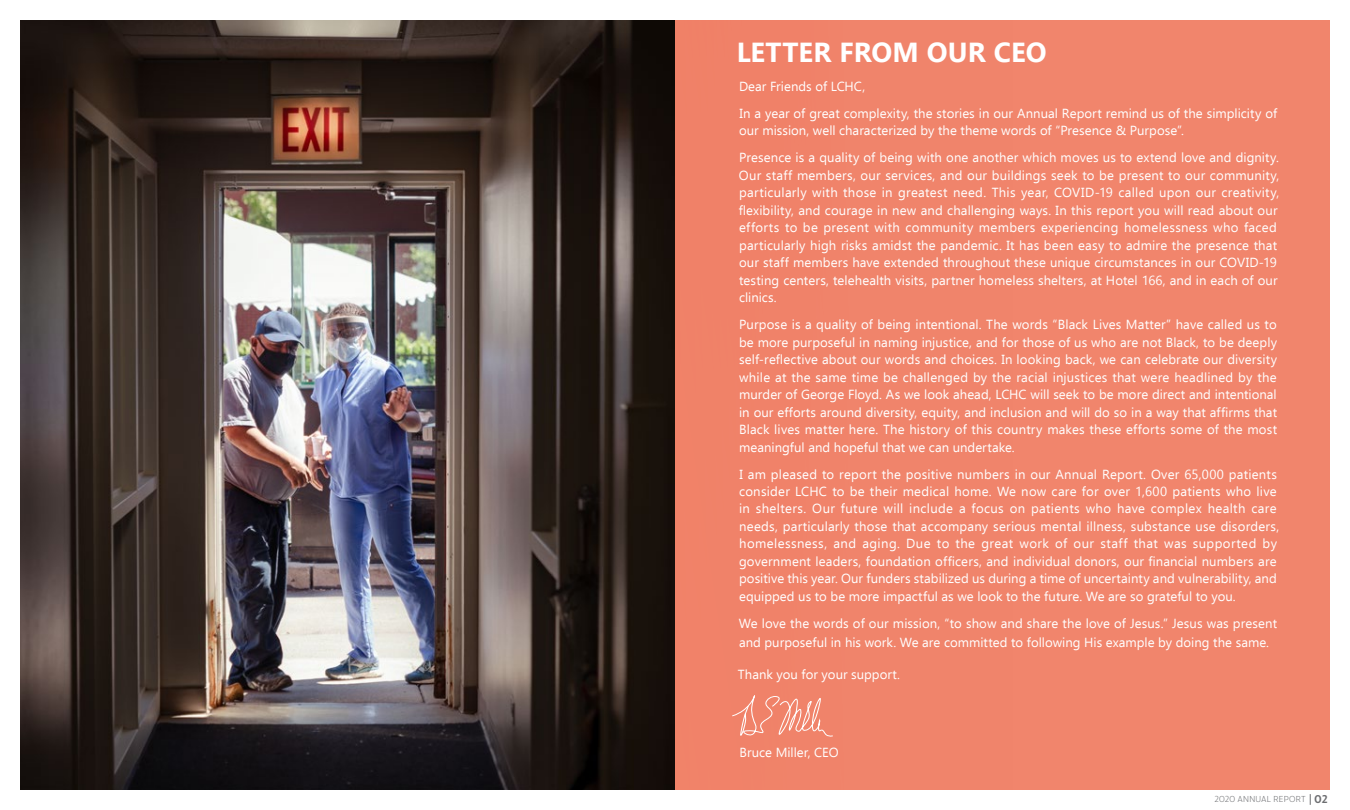
<style>
.page{position:relative;width:1350px;height:810px;background:#fff}
.page>*{position:absolute;margin:0;border:0;box-sizing:border-box;transform-origin:0 0}
.t1{font:700 27.5px "Ebrima";letter-spacing:.005em;color:#fff}
.t2{font:13.12px/17.5px "Ebrima";letter-spacing:.01em;color:#fff}
.t3{font:300 9px "Ruck Sack";letter-spacing:.025em;color:#6d6e71}
.s1{font-weight:600;font-size:11.62px}
</style>
<div class="page">
<div style="left:675px;top:20px;width:655px;height:770px;background:#f1856c"></div>
<img style="left:20px;top:20px;width:655px;height:770px">
<svg style="left:732px;top:696px;width:101px;height:41px"></svg>
<h1 class="t1" style="left:737px;top:32px;width:312px">LETTER FROM OUR CEO</h1>
<p class="t2" style="left:739px;top:73px;width:540px;line-height:26.9px">Dear Friends of LCHC,<br>In a year of great complexity, the stories in our Annual Report remind us of the simplicity of</p>
<p class="t2" style="left:739px;top:117px;width:541px;line-height:26.9px">our mission, well characterized by the theme words of “Presence &amp; Purpose”.<br>Presence is a quality of being with one another which moves us to extend love and dignity.</p>
<p class="t2" style="left:739px;top:166px;width:542px">Our staff members, our services, and our buildings seek to be present to our community, particularly with those in greatest need. This year, COVID-19 called upon our creativity, flexibility, and courage in new and challenging ways. In this report you will read about our efforts to be present with community members experiencing homelessness who faced particularly high risks amidst the pandemic. It has been easy to admire the presence that our staff members have extended throughout these unique circumstances in our COVID-19 testing centers, telehealth visits, partner homeless shelters, at Hotel 166, and in each of our clinics.</p>
<p class="t2" style="left:739px;top:316px;width:540px;text-align:justify">Purpose is a quality of being intentional. The words “Black Lives Matter” have called us to be more purposeful in naming injustice, and for those of us who are not Black, to be deeply self-reflective about our words and choices. In looking back, we can celebrate our diversity while at the same time be challenged by the racial injustices that were headlined by the murder of George Floyd. As we look ahead, LCHC will seek to be more direct and intentional in our efforts around diversity, equity, and inclusion and will do so in a way that affirms that Black lives matter here. The history of this country makes these efforts some of the most meaningful and hopeful that we can undertake.</p>
<p class="t2" style="left:739px;top:465px;width:542px">I am pleased to report the positive numbers in our Annual Report. Over 65,000 patients consider LCHC to be their medical home. We now care for over 1,600 patients who live in shelters. Our future will include a focus on patients who have complex health care needs, particularly those that accompany serious mental illness, substance use disorders, homelessness, and aging. Due to the great work of our staff that was supported by government leaders, foundation officers, and individual donors, our financial numbers are positive this year. Our funders stabilized us during a time of uncertainty and vulnerability, and equipped us to be more impactful as we look to the future. We are so grateful to you.</p>
<p class="t2" style="left:739px;top:613px;width:540px;line-height:19px">We love the words of our mission, “to show and share the love of Jesus.” Jesus was present and purposeful in his work. We are committed to following His example by doing the same.</p>
<p class="t2" style="left:738px;top:665px;width:163px">Thank you for your support.</p>
<p class="t2" style="left:739px;top:743px;width:101px">Bruce Miller, CEO</p>
<p class="t3" style="left:1215px;top:793px;width:115px">2020 ANNUAL REPORT <span class="s1">02</span></p>
</div>
